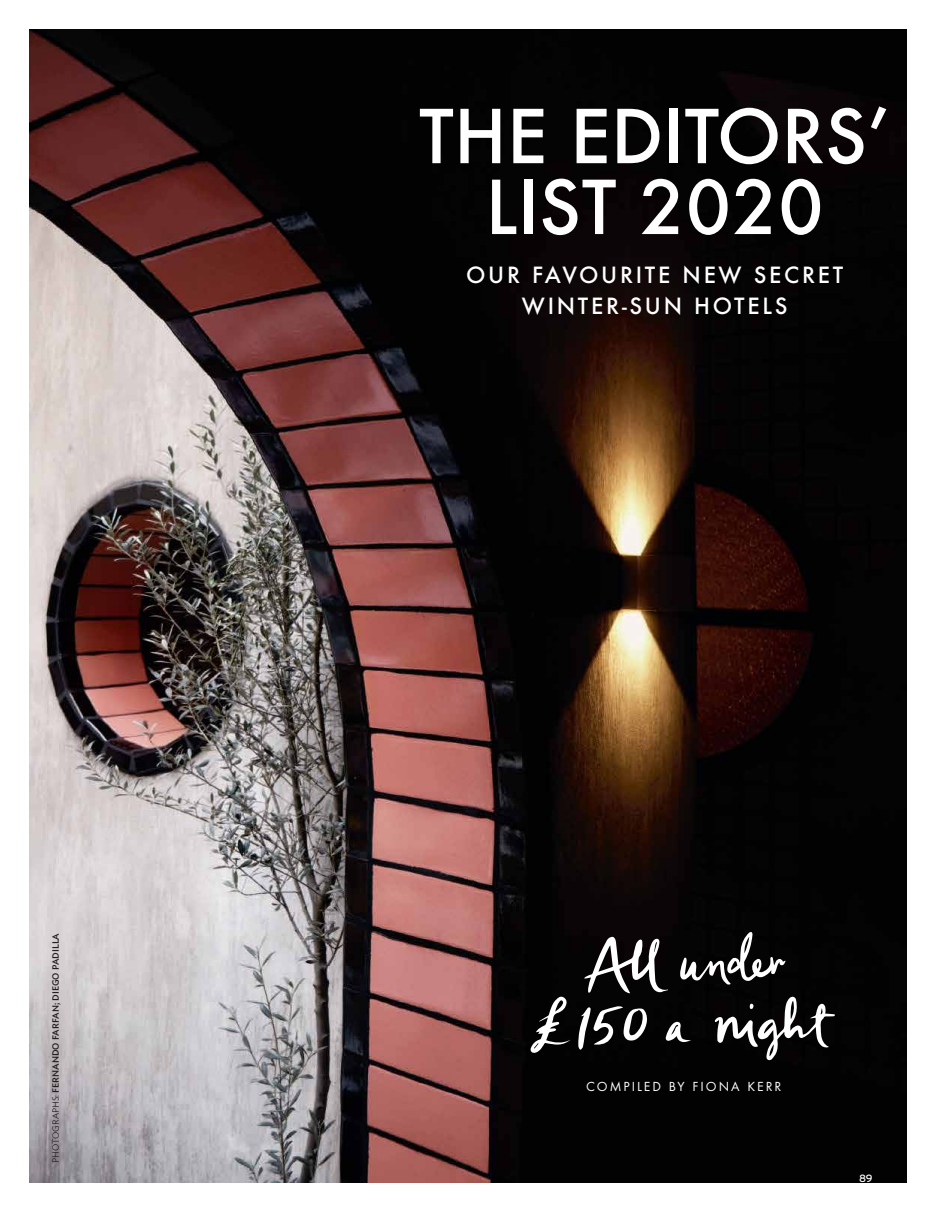
<style>
.page{position:relative;width:936px;height:1212px;background:#fff}
.page>*{position:absolute;margin:0;border:0;box-sizing:border-box;transform-origin:0 0}
.t1{font:500 81.6px/70.8px "Futura TOT";color:#fff;text-align:center}
.t2{font:500 24.6px/31.7px "Futura TOT";letter-spacing:.11em;color:#fff;text-align:center}
.t3{font:13.65px "Futura TOT Boo";letter-spacing:.145em;color:#fff}
.t4{font:10.5px "Interstate";color:#fff}
.t5{font:500 9px "Ideal Sans";color:#231f20}
.s1{font-weight:300}
</style>
<div class="page">
<img style="left:30px;top:30px;width:876px;height:1152px">
<svg style="left:584px;top:937px;width:84px;height:56px"></svg>
<svg style="left:680px;top:932px;width:105px;height:53px"></svg>
<svg style="left:530px;top:996px;width:40px;height:57px"></svg>
<svg style="left:578px;top:1006px;width:69px;height:44px"></svg>
<svg style="left:665px;top:1021px;width:26px;height:21px"></svg>
<svg style="left:714px;top:996px;width:121px;height:64px"></svg>
<p class="t5" style="left:52px;top:1163px;width:232px;rotate:-90deg"><span class="s1">PHOTOGRAPHS:</span> FERNANDO FARFAN; DIEGO PADILLA</p>
<h1 class="t1" style="left:419px;top:100px;width:473px">THE EDITORS’<br>LIST 2020</h1>
<h2 class="t2" style="left:466px;top:258px;width:378px">OUR FAVOURITE NEW SECRET<br>WINTER-SUN HOTELS</h2>
<h3 class="t3" style="left:586px;top:1078px;width:197px">COMPILED BY FIONA KERR</h3>
<p class="t4" style="left:859px;top:1172px;width:15px">89</p>
</div>
